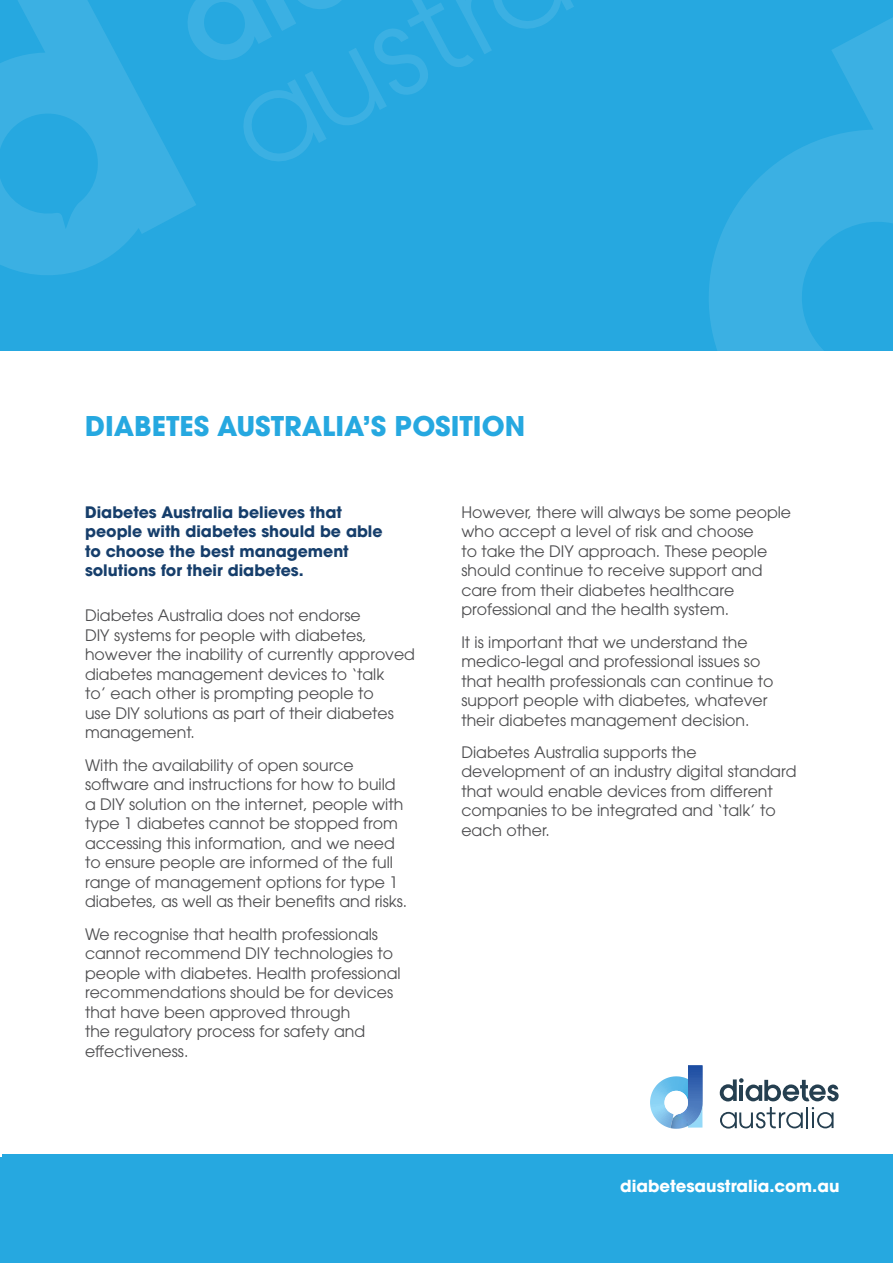
<style>
.page{position:relative;width:893px;height:1263px;background:#26a8e0}
.page>*{position:absolute;margin:0;border:0;box-sizing:border-box;transform-origin:0 0}
.t1{font:700 27px "ITC Avant Garde Pro";color:#26a8e0}
.t2{font:700 16.5px "ITC Avant Garde Pro";color:#fff}
.t3{font:15.75px/19.5px "ITC Avant Garde Pro";color:#4d4d4f}
.t4{font:700 15.75px/19.5px "ITC Avant Garde Pro";color:#163e6b}
</style>
<div class="page">
<div style="left:0;top:351px;width:893px;height:806px;background:#fff"></div>
<div style="left:2px;top:1154px;width:891px;height:109px;background:#26a8e0"></div>
<hr style="left:806px;top:1107px;width:2px;height:21px;background:#253f50">
<svg style="left:812px;top:1107px;width:21px;height:21px"></svg>
<svg style="left:720px;top:1078px;width:119px;height:23px"></svg>
<svg style="left:720px;top:1107px;width:83px;height:21px"></svg>
<img style="left:670px;top:1128px;width:12px;height:1px">
<svg style="left:650px;top:1065px;width:52px;height:63px"></svg>
<svg style="left:196px;top:0;width:378px;height:161px"></svg>
<svg style="left:0;top:0;width:196px;height:275px;fill:#3bb0e3"></svg>
<svg style="left:709px;top:17px;width:184px;height:334px"></svg>
<h1 class="t1" style="left:85px;top:408px;width:442px">DIABETES AUSTRALIA’S POSITION</h1>
<p class="t4" style="left:85px;top:502px;width:299px">Diabetes Australia believes that people with diabetes should be able to choose the best management solutions for their diabetes.</p>
<p class="t3" style="left:85px;top:606px;width:331px">Diabetes Australia does not endorse<br>DIY systems for people with diabetes, however the inability of currently approved diabetes management devices to ‘talk<br>to’ each other is prompting people to<br>use DIY solutions as part of their diabetes management.</p>
<p class="t3" style="left:85px;top:755px;width:324px">With the availability of open source software and instructions for how to build a DIY solution on the internet, people with type 1 diabetes cannot be stopped from accessing this information, and we need to ensure people are informed of the full range of management options for type 1 diabetes, as well as their benefits and risks.</p>
<p class="t3" style="left:85px;top:924px;width:317px">We recognise that health professionals cannot recommend DIY technologies to people with diabetes. Health professional recommendations should be for devices that have been approved through<br>the regulatory process for safety and effectiveness.</p>
<p class="t3" style="left:461px;top:502px;width:331px">However, there will always be some people who accept a level of risk and choose<br>to take the DIY approach. These people should continue to receive support and care from their diabetes healthcare professional and the health system.</p>
<p class="t3" style="left:461px;top:632px;width:313px">It is important that we understand the medico-legal and professional issues so that health professionals can continue to support people with diabetes, whatever their diabetes management decision.</p>
<p class="t3" style="left:461px;top:742px;width:337px">Diabetes Australia supports the development of an industry digital standard that would enable devices from different companies to be integrated and ‘talk’ to each other.</p>
<p class="t2" style="left:620px;top:1174px;width:221px">diabetesaustralia.com.au</p>
</div>
